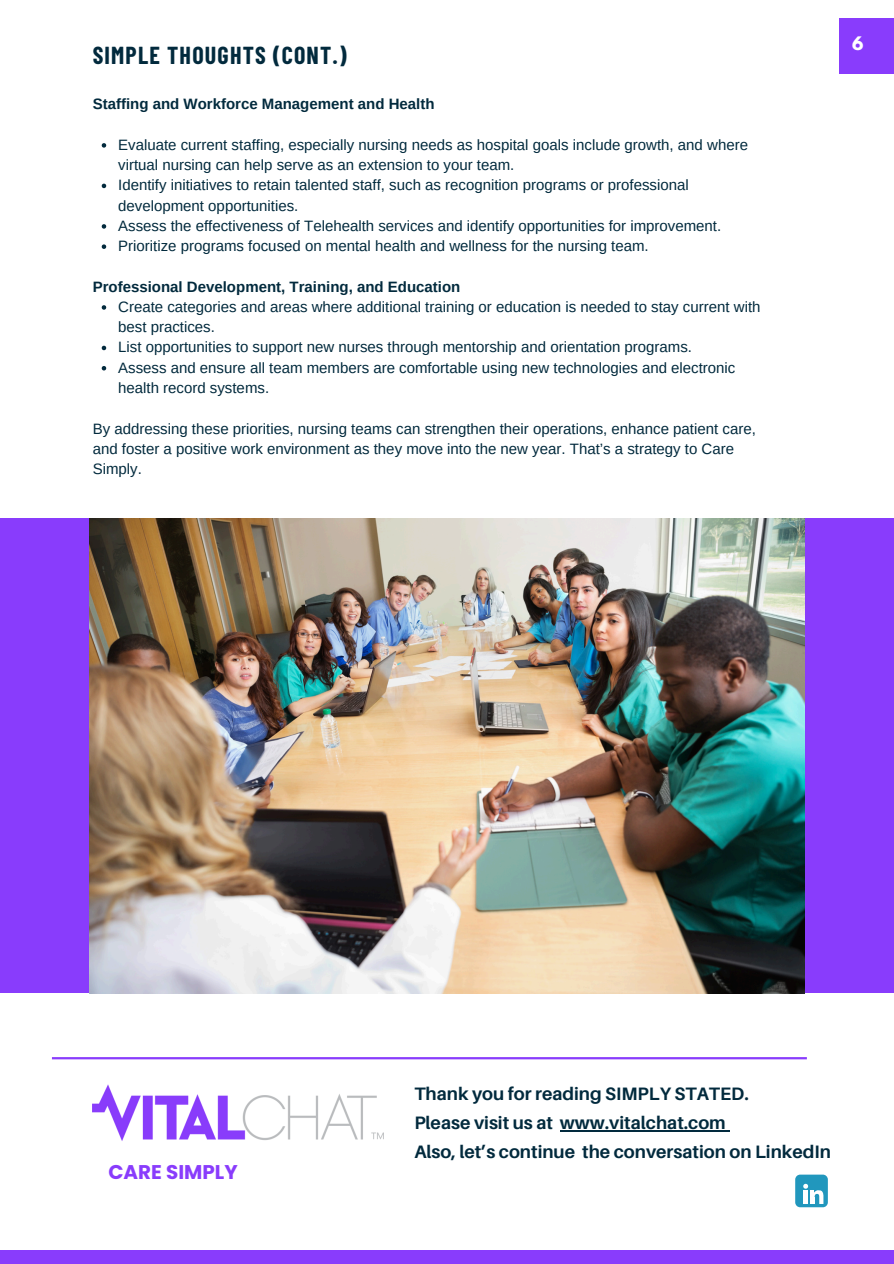
<style>
.page{position:relative;width:894px;height:1264px;background:#fff}
.page>*{position:absolute;margin:0;border:0;box-sizing:border-box;transform-origin:0 0}
.t1{font:700 24px "Barlow Condensed";letter-spacing:.05em;color:#022a3d}
.t2{font:700 19.8px "Poppins";color:#893cfc}
.t3{font:700 18px/29.2px "Aileron";color:#022a3d}
.t4{font:700 16.5px "League Spartan";color:#fff}
.t5{font:15px/20.2px "Arimo";color:#022a3d}
.t6{font:700 15px "Arimo";color:#022a3d}
</style>
<div class="page">
<img style="left:93px;top:1084px;width:290px;height:57px">
<div style="left:838px;top:18px;width:55px;height:56px;background:#893cfc"></div>
<div style="left:795px;top:1174px;width:32px;height:33px;background:#2197bd;border-radius:5px"></div>
<svg style="left:803px;top:1183px;width:20px;height:20px"></svg>
<div style="left:0;top:1249px;width:893px;height:14px;background:#893cfc"></div>
<div style="left:0;top:518px;width:893px;height:474px;background:#893cfc"></div>
<img style="left:89px;top:518px;width:715px;height:475px">
<hr style="left:560px;top:1130px;width:165px;height:1px;background:#022a3d">
<svg style="left:102px;top:143px;width:4px;height:5px"></svg>
<svg style="left:102px;top:184px;width:4px;height:4px"></svg>
<svg style="left:102px;top:224px;width:4px;height:5px"></svg>
<svg style="left:102px;top:244px;width:4px;height:5px"></svg>
<svg style="left:102px;top:305px;width:4px;height:5px"></svg>
<svg style="left:102px;top:346px;width:4px;height:4px"></svg>
<svg style="left:102px;top:366px;width:4px;height:4px"></svg>
<hr style="left:52px;top:1057px;width:754px;height:2px;background:#893cfc">
<p class="t1" style="left:93px;top:40px;width:255px">SIMPLE THOUGHTS (CONT.)</p>
<p class="t6" style="left:93px;top:96px;width:343px">Staffing and Workforce Management and Health</p>
<h4 class="t5" style="left:118px;top:134px;width:631px">Evaluate current staffing, especially nursing needs as hospital goals include growth, and where virtual nursing can help serve as an extension to your team.</h4>
<p class="t5" style="left:118px;top:175px;width:572px">Identify initiatives to retain talented staff, such as recognition programs or professional development opportunities.</p>
<p class="t5" style="left:118px;top:215px;width:604px">Assess the effectiveness of Telehealth services and identify opportunities for improvement.</p>
<p class="t5" style="left:118px;top:236px;width:532px">Prioritize programs focused on mental health and wellness for the nursing team.</p>
<p class="t6" style="left:93px;top:278px;width:369px">Professional Development, Training, and Education</p>
<p class="t5" style="left:118px;top:296px;width:643px">Create categories and areas where additional training or education is needed to stay current with best practices.</p>
<p class="t5" style="left:118px;top:337px;width:575px">List opportunities to support new nurses through mentorship and orientation programs.</p>
<h2 class="t5" style="left:118px;top:357px;width:618px">Assess and ensure all team members are comfortable using new technologies and electronic health record systems.</h2>
<h3 class="t5" style="left:93px;top:418px;width:664px">By addressing these priorities, nursing teams can strengthen their operations, enhance patient care, and foster a positive work environment as they move into the new year. That’s a strategy to Care<br>Simply.</h3>
<p class="t4" style="left:851px;top:35px;width:13px">6</p>
<p class="t2" style="left:108px;top:1158px;width:131px">CARE SIMPLY</p>
<p class="t3" style="left:414px;top:1078px;width:418px">Thank you for reading SIMPLY STATED.<br>Please visit us at www.vitalchat.com<br>Also, let’s continue the conversation on LinkedIn</p>
</div>
